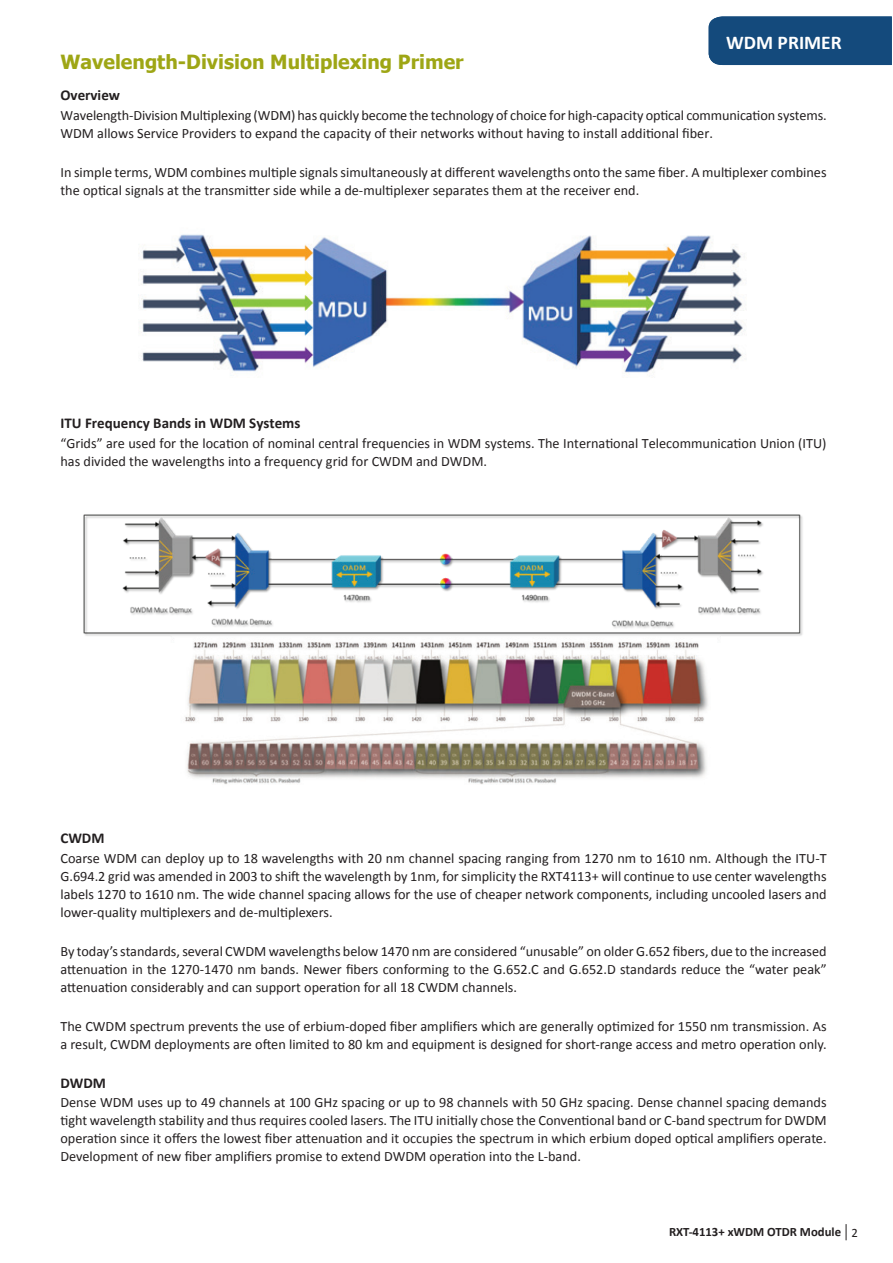
<style>
.page{position:relative;width:893px;height:1263px;background:#fff}
.page>*{position:absolute;margin:0;border:0;box-sizing:border-box;transform-origin:0 0}
.t1{font:700 19.5px "Tahoma";color:#9ea615}
.t2{font:700 19.5px "Calibri";color:#fff}
.t3{font:700 15px "Calibri";color:#231f20}
.t4{font:14.25px/18px "Calibri";color:#231f20}
.t5{font:700 12.75px "Calibri";color:#231f20}
.s1{font-weight:400}
</style>
<div class="page">
<svg style="left:846px;top:1224px;width:1px;height:16px"></svg>
<div style="left:709px;top:17px;width:183px;height:48px;background:#144a7c"></div>
<img style="left:141px;top:234px;width:604px;height:144px">
<img style="left:83px;top:514px;width:720px;height:270px">
<h1 class="t2" style="left:726px;top:29px;width:83px">VeExpress</h1>
<h1 class="t2" style="left:726px;top:29px;width:117px">WDM PRIMER</h1>
<h1 class="t1" style="left:60px;top:48px;width:405px">Wavelength-Division Multiplexing Primer</h1>
<p class="t3" style="left:60px;top:85px;width:61px">Overview</p>
<p class="t4" style="left:60px;top:106px;width:768px">Wavelength-Division Multiplexing (WDM) has quickly become the technology of choice for high-capacity optical communication systems.<br>WDM allows Service Providers to expand the capacity of their networks without having to install additional fiber.</p>
<p class="t4" style="left:60px;top:163px;width:768px">In simple terms, WDM combines multiple signals simultaneously at different wavelengths onto the same fiber. A multiplexer combines the optical signals at the transmitter side while a de-multiplexer separates them at the receiver end.</p>
<p class="t3" style="left:60px;top:412px;width:241px">ITU Frequency Bands in WDM Systems</p>
<p class="t4" style="left:60px;top:433px;width:768px">“Grids” are used for the location of nominal central frequencies in WDM systems. The International Telecommunication Union (ITU) has divided the wavelengths into a frequency grid for CWDM and DWDM.</p>
<p class="t3" style="left:60px;top:828px;width:46px">CWDM</p>
<p class="t4" style="left:60px;top:849px;width:768px;text-align:justify">Coarse WDM can deploy up to 18 wavelengths with 20 nm channel spacing ranging from 1270 nm to 1610 nm. Although the ITU-T G.694.2 grid was amended in 2003 to shift the wavelength by 1nm, for simplicity the RXT4113+ will continue to use center wavelengths labels 1270 to 1610 nm. The wide channel spacing allows for the use of cheaper network components, including uncooled lasers and lower-quality multiplexers and de-multiplexers.</p>
<p class="t4" style="left:60px;top:942px;width:768px;text-align:justify">By today’s standards, several CWDM wavelengths below 1470 nm are considered “unusable” on older G.652 fibers, due to the increased attenuation in the 1270-1470 nm bands. Newer fibers conforming to the G.652.C and G.652.D standards reduce the “water peak” attenuation considerably and can support operation for all 18 CWDM channels.</p>
<p class="t4" style="left:60px;top:1017px;width:768px">The CWDM spectrum prevents the use of erbium-doped fiber amplifiers which are generally optimized for 1550 nm transmission. As a result, CWDM deployments are often limited to 80 km and equipment is designed for short-range access and metro operation only.</p>
<p class="t3" style="left:60px;top:1072px;width:47px">DWDM</p>
<p class="t4" style="left:60px;top:1093px;width:768px;text-align:justify">Dense WDM uses up to 49 channels at 100 GHz spacing or up to 98 channels with 50 GHz spacing. Dense channel spacing demands tight wavelength stability and thus requires cooled lasers. The ITU initially chose the Conventional band or C-band spectrum for DWDM operation since it offers the lowest fiber attenuation and it occupies the spectrum in which erbium doped optical amplifiers operate.<br>Development of new fiber amplifiers promise to extend DWDM operation into the L-band.</p>
<p class="t5" style="left:669px;top:1223px;width:190px">RXT-4113+ xWDM OTDR Module <span class="s1">2</span></p>
</div>
